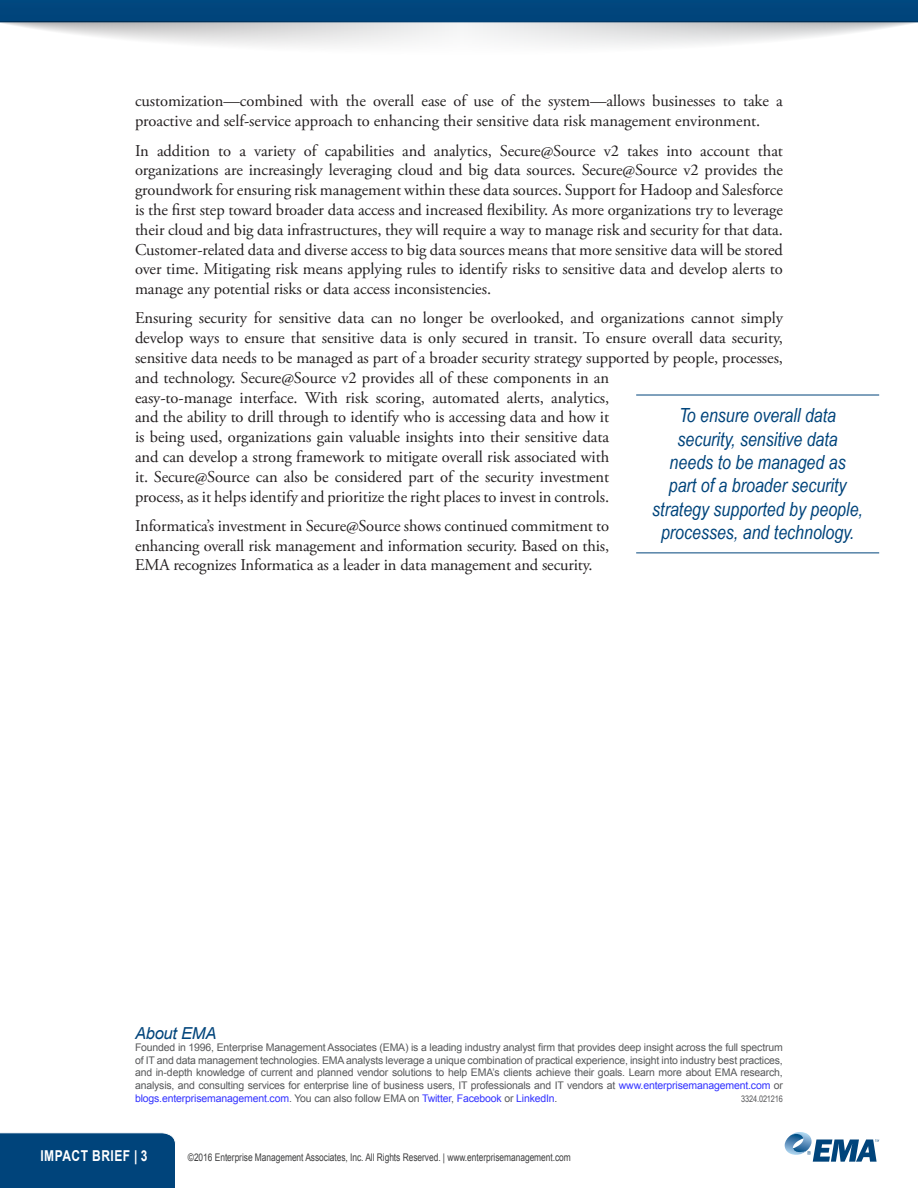
<style>
.page{position:relative;width:918px;height:1188px;background:#fff}
.page>*{position:absolute;margin:0;border:0;box-sizing:border-box;transform-origin:0 0}
.SIDEBAR{font:italic 19.5px/23.4px "Arial Narrow";color:#00447b;text-align:center}
.t1{font:16.5px/19.8px "Adobe Garamond Pro";letter-spacing:-.005em;color:#231f20}
.Heading_2{font:italic 16.5px "Arial";letter-spacing:-.015em;color:#00447b}
.t2{font:700 15px "Arial";letter-spacing:.04em;color:#fff;scale:.8 1}
.EMA_boilerplate{font:10.5px/12.6px "Arial";letter-spacing:-.015em;color:#57585a;text-align:justify}
.t3{font:10.5px "Arial";letter-spacing:-.005em;color:#3e3e3f;scale:.8 1}
.EMA_boilerplate-2{font:9px "Arial Narrow";letter-spacing:-.015em;color:#57585a}
.s1{color:#33f}
</style>
<div class="page">
<div style="left:0;top:1132px;width:176px;height:56px;background:#00447b"></div>
<svg style="left:785px;top:1132px;width:94px;height:30px"></svg>
<svg style="left:0;top:0;width:918px;height:46px"></svg>
<hr style="left:636px;top:395px;width:243px;height:1px;background:#00447b">
<hr style="left:636px;top:553px;width:243px;height:1px;background:#00447b">
<p class="t1" style="left:135px;top:92px;width:649px">customization—combined with the overall ease of use of the system—allows businesses to take a proactive and self-service approach to enhancing their sensitive data risk management environment.</p>
<p class="t1" style="left:135px;top:141px;width:650px;text-align:justify">In addition to a variety of capabilities and analytics, Secure@Source v2 takes into account that organizations are increasingly leveraging cloud and big data sources. Secure@Source v2 provides the groundwork for ensuring risk management within these data sources. Support for Hadoop and Salesforce is the first step toward broader data access and increased flexibility. As more organizations try to leverage their cloud and big data infrastructures, they will require a way to manage risk and security for that data.<br>Customer-related data and diverse access to big data sources means that more sensitive data will be stored over time. Mitigating risk means applying rules to identify risks to sensitive data and develop alerts to manage any potential risks or data access inconsistencies.</p>
<p class="t1" style="left:135px;top:309px;width:650px">Ensuring security for sensitive data can no longer be overlooked, and organizations cannot simply develop ways to ensure that sensitive data is only secured in transit. To ensure overall data security, sensitive data needs to be managed as part of a broader security strategy supported by people, processes, and technology. Secure@Source v2 provides all of these components in an<br>easy-to-manage interface. With risk scoring, automated alerts, analytics,<br>and the ability to drill through to identify who is accessing data and how it<br>is being used, organizations gain valuable insights into their sensitive data<br>and can develop a strong framework to mitigate overall risk associated with<br>it. Secure@Source can also be considered part of the security investment<br>process, as it helps identify and prioritize the right places to invest in controls.</p>
<p class="t1" style="left:135px;top:516px;width:476px;text-align:justify">Informatica’s investment in Secure@Source shows continued commitment to enhancing overall risk management and information security. Based on this, EMA recognizes Informatica as a leader in data management and security.</p>
<p class="SIDEBAR" style="left:652px;top:403px;width:212px">To ensure overall data security, sensitive data<br>needs to be managed as<br>part of a broader security strategy supported by people, processes, and technology.</p>
<p class="Heading_2" style="left:135px;top:1022px;width:83px">About EMA</p>
<p class="EMA_boilerplate" style="left:135px;top:1041px;width:649px">Founded in 1996, Enterprise Management Associates (EMA) is a leading industry analyst firm that provides deep insight across the full spectrum of IT and data management technologies. EMA analysts leverage a unique combination of practical experience, insight into industry best practices, and in-depth knowledge of current and planned vendor solutions to help EMA’s clients achieve their goals. Learn more about EMA research, analysis, and consulting services for enterprise line of business users, IT professionals and IT vendors at <span class="s1">www.enterprisemanagement.com</span> or <span class="s1">blogs.enterprisemanagement.com</span>. You can also follow EMA on <span class="s1">Twitter</span>, <span class="s1">Facebook</span> or <span class="s1">LinkedIn</span>.</p>
<p class="EMA_boilerplate-2" style="left:741px;top:1092px;width:43px">3324.021216</p>
<p class="t2" style="left:40px;top:1146px;width:135px">IMPACT BRIEF | 3</p>
<p class="t3" style="left:188px;top:1150px;width:480px">©2016 Enterprise Management Associates, Inc. All Rights Reserved. | www.enterprisemanagement.com</p>
</div>
